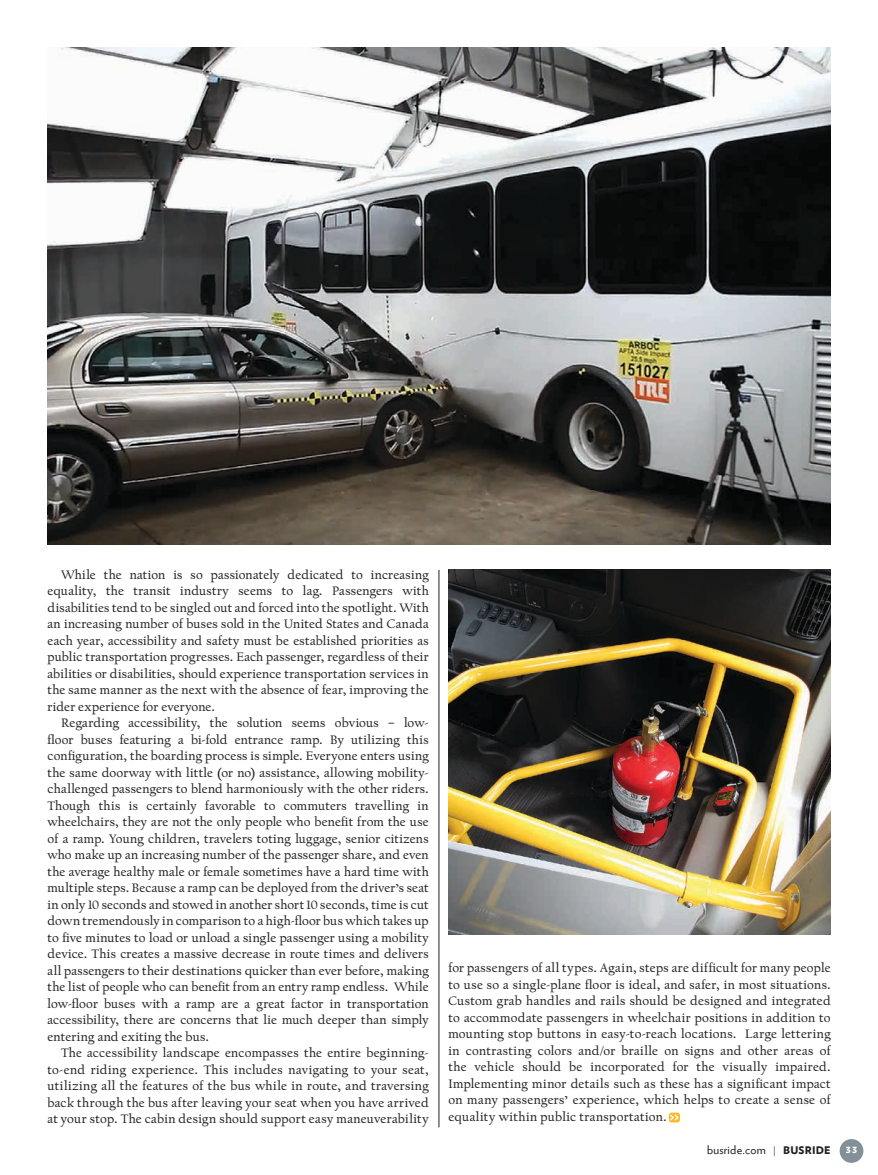
<style>
.page{position:relative;width:878px;height:1175px;background:#fff}
.page>*{position:absolute;margin:0;border:0;box-sizing:border-box;transform-origin:0 0}
.t1{font:12.75px/16.5px "Californian Text";letter-spacing:.02em;color:#231f20;text-align:justify}
.t2{font:12px "Verlag";letter-spacing:.02em;color:#231f20}
.t3{font:900 10.5px "Verlag";color:#fff}
.s1{font-family:"Benton Sans";font-weight:300;font-size:10.5px}
.s2{font-weight:900;font-size:10.5px}
</style>
<div class="page">
<div style="left:839px;top:1139px;width:24px;height:23px;background:#849097;border-radius:50%"></div>
<img style="left:48px;top:47px;width:782px;height:497px">
<img style="left:448px;top:570px;width:382px;height:364px">
<svg style="left:669px;top:1112px;width:11px;height:10px"></svg>
<svg style="left:670px;top:1114px;width:8px;height:6px"></svg>
<hr style="left:438px;top:570px;width:1px;height:557px;background:#231f20">
<p class="t1" style="left:48px;top:567px;width:382px;text-indent:14px">While the nation is so passionately dedicated to increasing equality, the transit industry seems to lag. Passengers with disabilities tend to be singled out and forced into the spotlight. With an increasing number of buses sold in the United States and Canada each year, accessibility and safety must be established priorities as public transportation progresses. Each passenger, regardless of their abilities or disabilities, should experience transportation services in the same manner as the next with the absence of fear, improving the rider experience for everyone.</p>
<p class="t1" style="left:48px;top:715px;width:383px;text-indent:14px">Regarding accessibility, the solution seems obvious – low&shy;floor buses featuring a bi-fold entrance ramp. By utilizing this configuration, the boarding process is simple. Everyone enters using the same doorway with little (or no) assistance, allowing mobility&shy;challenged passengers to blend harmoniously with the other riders.<br>Though this is certainly favorable to commuters travelling in wheelchairs, they are not the only people who benefit from the use of a ramp. Young children, travelers toting luggage, senior citizens who make up an increasing number of the passenger share, and even the average healthy male or female sometimes have a hard time with multiple steps. Because a ramp can be deployed from the driver’s seat in only 10 seconds and stowed in another short 10 seconds, time is cut down tremendously in comparison to a high-floor bus which takes up to five minutes to load or unload a single passenger using a mobility device. This creates a massive decrease in route times and delivers all passengers to their destinations quicker than ever before, making the list of people who can benefit from an entry ramp endless. While low-floor buses with a ramp are a great factor in transportation accessibility, there are concerns that lie much deeper than simply entering and exiting the bus.</p>
<p class="t1" style="left:48px;top:1045px;width:383px;text-indent:14px">The accessibility landscape encompasses the entire beginning&shy;to-end riding experience. This includes navigating to your seat, utilizing all the features of the bus while in route, and traversing back through the bus after leaving your seat when you have arrived at your stop. The cabin design should support easy maneuverability</p>
<p class="t1" style="left:448px;top:960px;width:384px">for passengers of all types. Again, steps are difficult for many people to use so a single-plane floor is ideal, and safer, in most situations.<br>Custom grab handles and rails should be designed and integrated to accommodate passengers in wheelchair positions in addition to mounting stop buttons in easy-to-reach locations. Large lettering in contrasting colors and/or braille on signs and other areas of the vehicle should be incorporated for the visually impaired.<br>Implementing minor details such as these has a significant impact on many passengers’ experience, which helps to create a sense of equality within public transportation.</p>
<p class="t2" style="left:707px;top:1140px;width:125px">busride.com <span class="s1">|</span> <span class="s2">BUSRIDE</span></p>
<p class="t3" style="left:845px;top:1140px;width:13px">33</p>
</div>
